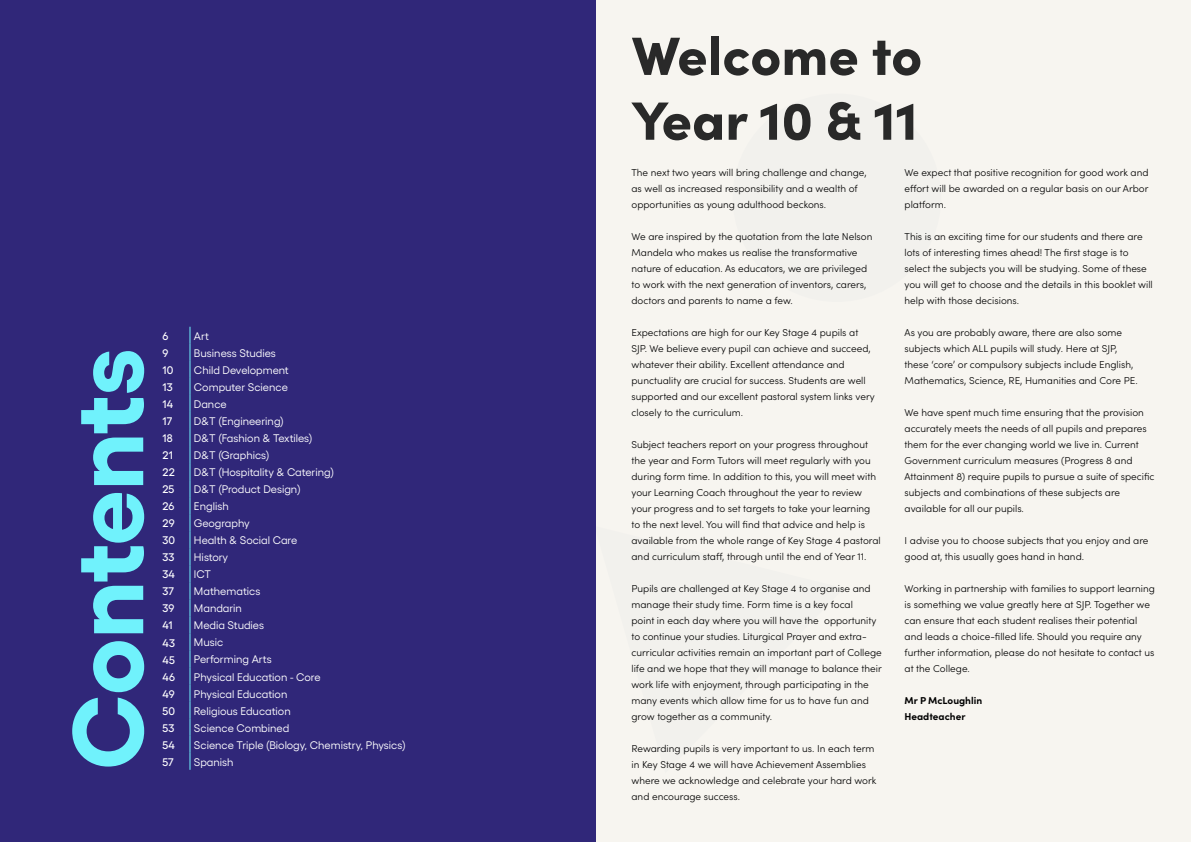
<style>
.page{position:relative;width:1191px;height:842px;background:#f7f5f0}
.page>*{position:absolute;margin:0;border:0;box-sizing:border-box;transform-origin:0 0}
.t1{font:700 100px "Yellix";letter-spacing:-.01em;color:#70f2fc}
.t2{font:900 54px/64.8px "Sofia Pro";color:#292929}
.t3{font:11px "Yellix";color:#fff}
.t4{font:500 11px "Yellix";color:#fff}
.t5{font:300 10px/16px "Sofia Pro";color:#000}
.t6{font:700 10px/16px "Sofia Pro";color:#000}
</style>
<div class="page">
<div style="left:732px;top:94px;width:209px;height:208px;background:#ededeb;border-radius:50%"></div>
<svg style="left:595px;top:526px;width:1px;height:247px"></svg>
<div style="left:0;top:0;width:595px;height:842px;background:#302779"></div>
<svg style="left:189px;top:327px;width:1px;height:443px"></svg>
<h1 class="t1" style="left:59px;top:770px;width:424px;rotate:-90deg">Contents</h1>
<p class="t4" style="left:163px;top:331px;width:7px">6</p>
<p class="t3" style="left:194px;top:331px;width:16px">Art</p>
<p class="t4" style="left:163px;top:348px;width:7px">9</p>
<p class="t3" style="left:194px;top:348px;width:83px">Business Studies</p>
<p class="t4" style="left:163px;top:365px;width:12px">10</p>
<p class="t3" style="left:194px;top:365px;width:96px">Child Development</p>
<p class="t4" style="left:163px;top:382px;width:12px">13</p>
<p class="t3" style="left:194px;top:382px;width:95px">Computer Science</p>
<p class="t4" style="left:163px;top:399px;width:12px">14</p>
<p class="t3" style="left:194px;top:399px;width:34px">Dance</p>
<p class="t4" style="left:163px;top:416px;width:11px">17</p>
<p class="t3" style="left:194px;top:416px;width:91px">D&amp;T (Engineering)</p>
<p class="t4" style="left:163px;top:433px;width:11px">18</p>
<p class="t3" style="left:194px;top:433px;width:120px">D&amp;T (Fashion &amp; Textiles)</p>
<p class="t4" style="left:163px;top:450px;width:12px">21</p>
<p class="t3" style="left:194px;top:450px;width:77px">D&amp;T (Graphics)</p>
<p class="t4" style="left:163px;top:467px;width:14px">22</p>
<p class="t3" style="left:194px;top:467px;width:141px">D&amp;T (Hospitality &amp; Catering)</p>
<p class="t4" style="left:163px;top:484px;width:13px">25</p>
<p class="t3" style="left:194px;top:484px;width:108px">D&amp;T (Product Design)</p>
<p class="t4" style="left:163px;top:501px;width:13px">26</p>
<p class="t3" style="left:194px;top:501px;width:36px">English</p>
<p class="t4" style="left:163px;top:518px;width:14px">29</p>
<p class="t3" style="left:194px;top:518px;width:57px">Geography</p>
<p class="t4" style="left:163px;top:535px;width:14px">30</p>
<p class="t3" style="left:194px;top:535px;width:105px">Health &amp; Social Care</p>
<p class="t4" style="left:163px;top:552px;width:13px">33</p>
<p class="t3" style="left:194px;top:552px;width:36px">History</p>
<p class="t4" style="left:163px;top:569px;width:14px">34</p>
<p class="t3" style="left:194px;top:569px;width:19px">ICT</p>
<p class="t4" style="left:163px;top:586px;width:13px">37</p>
<p class="t3" style="left:194px;top:586px;width:68px">Mathematics</p>
<p class="t4" style="left:163px;top:603px;width:13px">39</p>
<p class="t3" style="left:194px;top:603px;width:50px">Mandarin</p>
<p class="t4" style="left:163px;top:620px;width:11px">41</p>
<p class="t3" style="left:194px;top:620px;width:72px">Media Studies</p>
<p class="t4" style="left:163px;top:637px;width:14px">43</p>
<p class="t3" style="left:194px;top:637px;width:31px">Music</p>
<p class="t4" style="left:163px;top:654px;width:14px">45</p>
<p class="t3" style="left:194px;top:654px;width:79px">Performing Arts</p>
<p class="t4" style="left:163px;top:671px;width:14px">46</p>
<p class="t3" style="left:194px;top:671px;width:128px">Physical Education - Core</p>
<p class="t4" style="left:163px;top:689px;width:14px">49</p>
<p class="t3" style="left:194px;top:689px;width:95px">Physical Education</p>
<p class="t4" style="left:163px;top:706px;width:14px">50</p>
<p class="t3" style="left:194px;top:706px;width:98px">Religious Education</p>
<p class="t4" style="left:163px;top:723px;width:13px">53</p>
<p class="t3" style="left:194px;top:723px;width:97px">Science Combined</p>
<p class="t4" style="left:163px;top:740px;width:14px">54</p>
<p class="t3" style="left:194px;top:740px;width:213px">Science Triple (Biology, Chemistry, Physics)</p>
<p class="t4" style="left:163px;top:757px;width:13px">57</p>
<p class="t3" style="left:194px;top:757px;width:41px">Spanish</p>
<h2 class="t2" style="left:631px;top:19px;width:292px">Welcome to<br>Year 10 &amp; 11</h2>
<p class="t5" style="left:631px;top:164px;width:237px">The next two years will bring challenge and change, as well as increased responsibility and a wealth of opportunities as young adulthood beckons.</p>
<p class="t5" style="left:631px;top:228px;width:242px">We are inspired by the quotation from the late Nelson Mandela who makes us realise the transformative nature of education. As educators, we are privileged to work with the next generation of inventors, carers, doctors and parents to name a few.</p>
<p class="t5" style="left:631px;top:324px;width:245px">Expectations are high for our Key Stage 4 pupils at SJP. We believe every pupil can achieve and succeed, whatever their ability. Excellent attendance and punctuality are crucial for success. Students are well supported and our excellent pastoral system links very closely to the curriculum.</p>
<p class="t5" style="left:631px;top:436px;width:251px">Subject teachers report on your progress throughout the year and Form Tutors will meet regularly with you during form time. In addition to this, you will meet with your Learning Coach throughout the year to review your progress and to set targets to take your learning to the next level. You will find that advice and help is available from the whole range of Key Stage 4 pastoral and curriculum sta!, through until the end of Year 11.</p>
<p class="t5" style="left:631px;top:580px;width:252px">Pupils are challenged at Key Stage 4 to organise and manage their study time. Form time is a key focal<br>point in each day where you will have the opportunity to continue your studies. Liturgical Prayer and extra&shy;curricular activities remain an important part of College life and we hope that they will manage to balance their work life with enjoyment, through participating in the many events which allow time for us to have fun and grow together as a community.</p>
<p class="t5" style="left:631px;top:740px;width:246px">Rewarding pupils is very important to us. In each term in Key Stage 4 we will have Achievement Assemblies where we acknowledge and celebrate your hard work and encourage success.</p>
<p class="t5" style="left:904px;top:164px;width:245px;text-align:justify">We expect that positive recognition for good work and e!ort will be awarded on a regular basis on our Arbor platform.</p>
<p class="t5" style="left:904px;top:228px;width:250px">This is an exciting time for our students and there are lots of interesting times ahead! The first stage is to select the subjects you will be studying. Some of these you will get to choose and the details in this booklet will help with those decisions.</p>
<p class="t5" style="left:904px;top:324px;width:235px">As you are probably aware, there are also some subjects which ALL pupils will study. Here at SJP, these ‘core’ or compulsory subjects include English, Mathematics, Science, RE, Humanities and Core PE.</p>
<p class="t5" style="left:904px;top:404px;width:251px">We have spent much time ensuring that the provision accurately meets the needs of all pupils and prepares them for the ever changing world we live in. Current Government curriculum measures (Progress 8 and Attainment 8) require pupils to pursue a suite of specific subjects and combinations of these subjects are available for all our pupils.</p>
<p class="t5" style="left:904px;top:532px;width:245px">I advise you to choose subjects that you enjoy and are good at, this usually goes hand in hand.</p>
<p class="t5" style="left:904px;top:580px;width:252px">Working in partnership with families to support learning is something we value greatly here at SJP. Together we can ensure that each student realises their potential and leads a choice-filled life. Should you require any further information, please do not hesitate to contact us at the College.</p>
<p class="t6" style="left:904px;top:692px;width:79px">Mr P McLoughlin<br>Headteacher</p>
</div>
